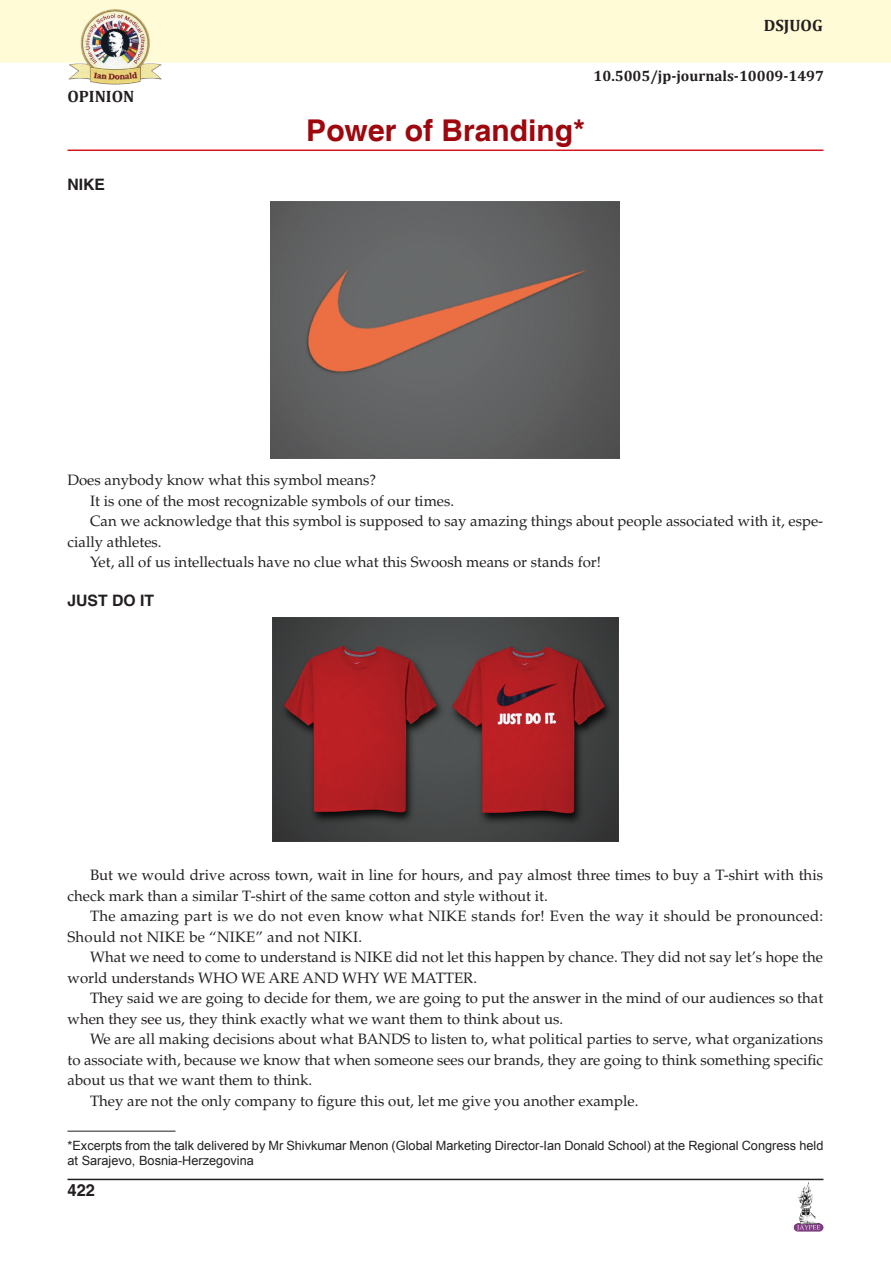
<style>
.page{position:relative;width:891px;height:1269px;background:#fff}
.page>*{position:absolute;margin:0;border:0;box-sizing:border-box;transform-origin:0 0}
.t1{font:700 30px "Helvetica";color:#9d070d}
.t2{font:700 16.5px "Cambria";color:#231f20}
.t3{font:700 16.5px "Helvetica";color:#231f20}
.t4{font:700 15.75px "Helvetica";color:#231f20}
.t5{font:15px/20.5px "Palatino";color:#231f20}
.t6{font:700 15px "Cambria";color:#231f20}
.t7{font:12.75px/15.8px "Arial";color:#231f20}
</style>
<div class="page">
<hr style="left:68px;top:1179px;width:756px;height:1px;background:#231f20">
<img style="left:793px;top:1182px;width:30px;height:49px">
<hr style="left:68px;top:150px;width:756px;height:1px;background:#d7171f">
<img style="left:271px;top:202px;width:349px;height:257px">
<img style="left:273px;top:618px;width:345px;height:223px">
<div style="left:0;top:0;width:891px;height:63px;background:#fffbd6"></div>
<img style="left:68px;top:8px;width:95px;height:76px">
<hr style="left:68px;top:1131px;width:108px;height:1px;background:#231f20">
<p class="t2" style="left:764px;top:16px;width:61px">DSJUOG</p>
<p class="t2" style="left:67px;top:86px;width:69px">OPINION</p>
<p class="t4" style="left:68px;top:175px;width:39px">NIKE</p>
<p class="t6" style="left:594px;top:66px;width:232px">10.5005/jp-journals-10009-1497</p>
<h1 class="t1" style="left:306px;top:112px;width:280px">Power of Branding*</h1>
<p class="t5" style="left:68px;top:470px;width:310px">Does anybody know what this symbol means?</p>
<p class="t5" style="left:90px;top:491px;width:366px">It is one of the most recognizable symbols of our times.</p>
<p class="t5" style="left:90px;top:511px;width:735px">Can we acknowledge that this symbol is supposed to say amazing things about people associated with it, espe-</p>
<p class="t5" style="left:68px;top:532px;width:96px">cially athletes.</p>
<p class="t5" style="left:90px;top:552px;width:512px">Yet, all of us intellectuals have no clue what this Swoosh means or stands for!</p>
<p class="t4" style="left:68px;top:591px;width:88px">JUST DO IT</p>
<p class="t5" style="left:68px;top:865px;width:757px;text-indent:22px">But we would drive across town, wait in line for hours, and pay almost three times to buy a T-shirt with this check mark than a similar T-shirt of the same cotton and style without it.</p>
<p class="t5" style="left:68px;top:906px;width:757px;text-indent:22px">The amazing part is we do not even know what NIKE stands for! Even the way it should be pronounced:<br>Should not NIKE be “NIKE” and not NIKI.</p>
<p class="t5" style="left:68px;top:947px;width:757px;text-indent:22px">What we need to come to understand is NIKE did not let this happen by chance. They did not say let’s hope the world understands WHO WE ARE AND WHY WE MATTER.</p>
<p class="t5" style="left:68px;top:988px;width:757px;text-indent:22px">They said we are going to decide for them, we are going to put the answer in the mind of our audiences so that when they see us, they think exactly what we want them to think about us.</p>
<p class="t5" style="left:90px;top:1029px;width:735px">We are all making decisions about what BANDS to listen to, what political parties to serve, what organizations</p>
<p class="t5" style="left:68px;top:1050px;width:757px">to associate with, because we know that when someone sees our brands, they are going to think something specific</p>
<p class="t5" style="left:68px;top:1070px;width:246px">about us that we want them to think.</p>
<p class="t5" style="left:90px;top:1091px;width:550px">They are not the only company to figure this out, let me give you another example.</p>
<p class="t7" style="left:68px;top:1137px;width:757px">*Excerpts from the talk delivered by Mr Shivkumar Menon (Global Marketing Director-Ian Donald School) at the Regional Congress held at Sarajevo, Bosnia-Herzegovina</p>
<p class="t3" style="left:68px;top:1180px;width:29px">422</p>
</div>
